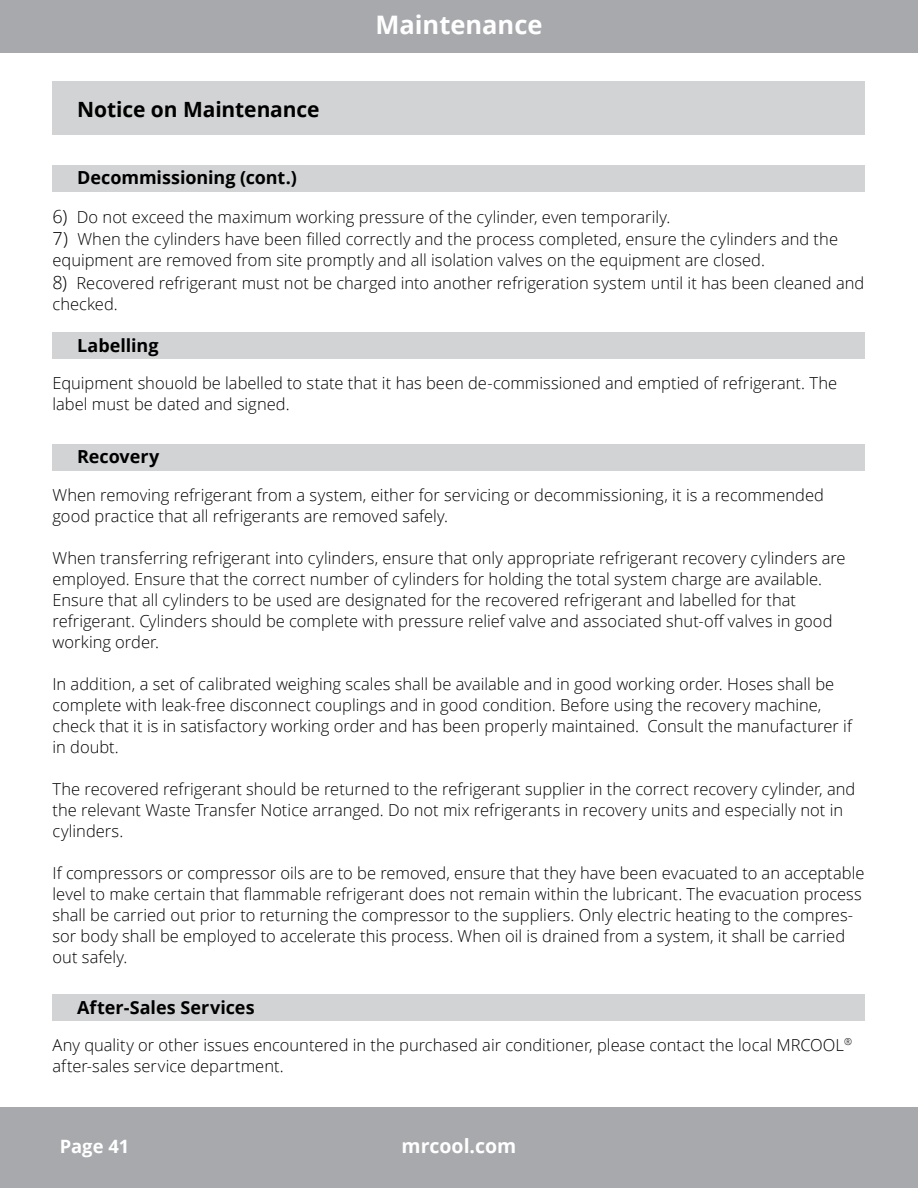
<style>
.page{position:relative;width:918px;height:1188px;background:#fff}
.page>*{position:absolute;margin:0;border:0;box-sizing:border-box;transform-origin:0 0}
.t1{font:700 25.5px "Open Sans";color:#fff}
.t2{font:700 21px "Open Sans";letter-spacing:-.005em;color:#000}
.t3{font:700 19.5px "Open Sans";color:#fff}
.t4{font:700 18.45px "Open Sans";color:#fff}
.t5{font:700 18px "Open Sans";color:#000}
.t6{font:300 16.5px/21px "Open Sans";color:#000}
.s1{font-size:18px}
</style>
<div class="page">
<div style="left:0;top:1107px;width:918px;height:81px;background:#a7a9ac"></div>
<div style="left:0;top:0;width:918px;height:53px;background:#a7a9ac"></div>
<div style="left:53px;top:81px;width:812px;height:54px;background:#d1d3d4"></div>
<div style="left:53px;top:165px;width:812px;height:27px;background:#d1d3d4"></div>
<div style="left:53px;top:332px;width:812px;height:27px;background:#d1d3d4"></div>
<div style="left:53px;top:444px;width:812px;height:27px;background:#d1d3d4"></div>
<div style="left:53px;top:994px;width:812px;height:27px;background:#d1d3d4"></div>
<p class="t2" style="left:77px;top:95px;width:244px">Notice on Maintenance</p>
<p class="t5" style="left:77px;top:165px;width:221px">Decommissioning (cont.)</p>
<h1 class="t1" style="left:375px;top:7px;width:169px">Maintenance</h1>
<p class="t6" style="left:53px;top:206px;width:619px"><span class="s1">6)</span> Do not exceed the maximum working pressure of the cylinder, even temporarily.</p>
<p class="t6" style="left:53px;top:228px;width:787px"><span class="s1">7)</span> When the cylinders have been filled correctly and the process completed, ensure the cylinders and the equipment are removed from site promptly and all isolation valves on the equipment are closed.</p>
<p class="t6" style="left:53px;top:272px;width:813px"><span class="s1">8)</span> Recovered refrigerant must not be charged into another refrigeration system until it has been cleaned and checked.</p>
<p class="t5" style="left:77px;top:333px;width:83px">Labelling</p>
<p class="t6" style="left:53px;top:372px;width:786px">Equipment shouold be labelled to state that it has been de-commissioned and emptied of refrigerant. The label must be dated and signed.</p>
<p class="t5" style="left:77px;top:444px;width:84px">Recovery</p>
<p class="t6" style="left:53px;top:484px;width:773px">When removing refrigerant from a system, either for servicing or decommissioning, it is a recommended good practice that all refrigerants are removed safely.</p>
<p class="t6" style="left:53px;top:547px;width:795px">When transferring refrigerant into cylinders, ensure that only appropriate refrigerant recovery cylinders are employed. Ensure that the correct number of cylinders for holding the total system charge are available.<br>Ensure that all cylinders to be used are designated for the recovered refrigerant and labelled for that refrigerant. Cylinders should be complete with pressure relief valve and associated shut-off valves in good working order.</p>
<p class="t6" style="left:53px;top:673px;width:801px">In addition, a set of calibrated weighing scales shall be available and in good working order. Hoses shall be complete with leak-free disconnect couplings and in good condition. Before using the recovery machine, check that it is in satisfactory working order and has been properly maintained. Consult the manufacturer if in doubt.</p>
<p class="t6" style="left:53px;top:778px;width:804px">The recovered refrigerant should be returned to the refrigerant supplier in the correct recovery cylinder, and the relevant Waste Transfer Notice arranged. Do not mix refrigerants in recovery units and especially not in cylinders.</p>
<p class="t6" style="left:53px;top:862px;width:813px">If compressors or compressor oils are to be removed, ensure that they have been evacuated to an acceptable level to make certain that flammable refrigerant does not remain within the lubricant. The evacuation process shall be carried out prior to returning the compressor to the suppliers. Only electric heating to the compres&shy;sor body shall be employed to accelerate this process. When oil is drained from a system, it shall be carried out safely.</p>
<p class="t5" style="left:77px;top:995px;width:179px">After-Sales Services</p>
<p class="t6" style="left:53px;top:1034px;width:801px">Any quality or other issues encountered in the purchased air conditioner, please contact the local MRCOOL<sup>® </sup>after-sales service department.</p>
<p class="t4" style="left:60px;top:1133px;width:71px">Page 41</p>
<p class="t3" style="left:402px;top:1132px;width:116px">mrcool.com</p>
</div>
